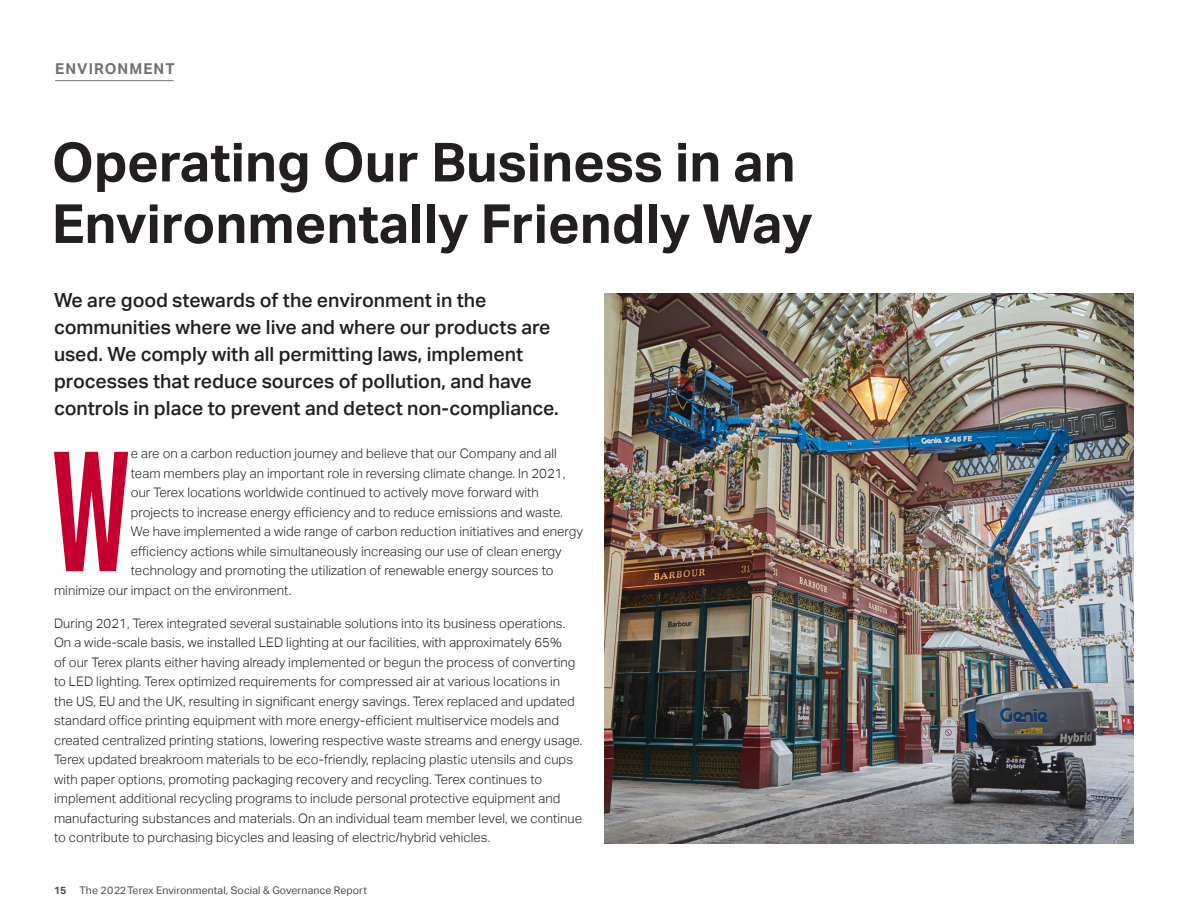
<style>
.page{position:relative;width:1188px;height:918px;background:#fff}
.page>*{position:absolute;margin:0;border:0;box-sizing:border-box;transform-origin:0 0}
.B1{font:500 172.95px "Kaneda Gothic";color:#c5002e}
.t1{font:700 54px/61.5px "Aktiv Grotesk";color:#231f20}
.Section_Intro{font:500 19.5px/27px "Aktiv Grotesk";color:#231f20}
.t2{font:700 15px "Aktiv Grotesk";letter-spacing:.07em;color:#717074}
.B1-2{font:300 13.2px/19.5px "Aktiv Grotesk";letter-spacing:.005em;color:#231f20}
.t3{font:10.5px "Aktiv Grotesk";letter-spacing:.01em;color:#4b4c4d}
.s1{font-weight:700}
</style>
<div class="page">
<img style="left:604px;top:294px;width:530px;height:549px">
<hr style="left:55px;top:80px;width:119px;height:1px;background:#717074">
<h4 class="t2" style="left:55px;top:60px;width:121px">ENVIRONMENT</h4>
<h1 class="t1" style="left:52px;top:132px;width:762px">Operating Our Business in an<br>Environmentally Friendly Way</h1>
<p class="Section_Intro" style="left:54px;top:287px;width:506px">We are good stewards of the environment in the communities where we live and where our products are used. We comply with all permitting laws, implement processes that reduce sources of pollution, and have controls in place to prevent and detect non-compliance.</p>
<p class="B1-2" style="left:131px;top:444px;width:428px">e are on a carbon reduction journey and believe that our Company and all</p>
<p class="B1-2" style="left:131px;top:464px;width:436px">team members play an important role in reversing climate change. In 2021,</p>
<p class="B1-2" style="left:131px;top:483px;width:410px">our Terex locations worldwide continued to actively move forward with</p>
<p class="B1-2" style="left:131px;top:503px;width:433px">projects to increase energy efficiency and to reduce emissions and waste.</p>
<p class="B1-2" style="left:131px;top:522px;width:454px">We have implemented a wide range of carbon reduction initiatives and energy</p>
<p class="B1-2" style="left:131px;top:542px;width:432px">efficiency actions while simultaneously increasing our use of clean energy</p>
<p class="B1-2" style="left:131px;top:561px;width:424px">technology and promoting the utilization of renewable energy sources to</p>
<p class="B1-2" style="left:54px;top:581px;width:239px">minimize our impact on the environment.</p>
<p class="B1-2" style="left:54px;top:614px;width:530px">During 2021, Terex integrated several sustainable solutions into its business operations.<br>On a wide-scale basis, we installed LED lighting at our facilities, with approximately 65%<br>of our Terex plants either having already implemented or begun the process of converting to LED lighting. Terex optimized requirements for compressed air at various locations in the US, EU and the UK, resulting in significant energy savings. Terex replaced and updated standard office printing equipment with more energy-efficient multiservice models and created centralized printing stations, lowering respective waste streams and energy usage.<br>Terex updated breakroom materials to be eco-friendly, replacing plastic utensils and cups with paper options, promoting packaging recovery and recycling. Terex continues to implement additional recycling programs to include personal protective equipment and manufacturing substances and materials. On an individual team member level, we continue to contribute to purchasing bicycles and leasing of electric/hybrid vehicles.</p>
<p class="B1" style="left:51px;top:415px;width:82px">W</p>
<p class="t3" style="left:54px;top:884px;width:315px"><span class="s1">15</span> The 2022 Terex Environmental, Social &amp; Governance Report</p>
</div>
